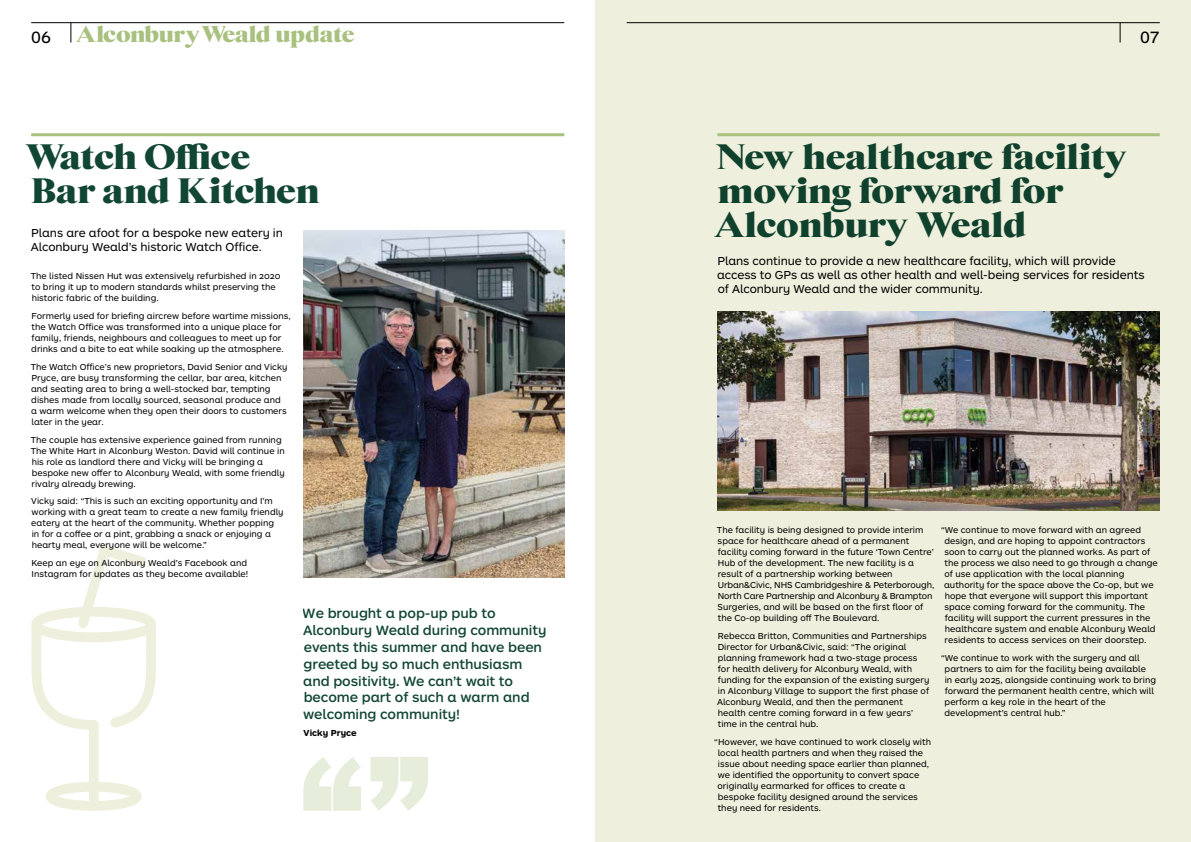
<style>
.page{position:relative;width:1191px;height:842px;background:#fff}
.page>*{position:absolute;margin:0;border:0;box-sizing:border-box;transform-origin:0 0}
.t1{font:900 36px/34px "Starling";color:#114634}
.t2{font:900 23.2px "Starling";letter-spacing:-.005em;color:#a9c17e}
.t3{font:17px "ARS Maquette Pro";color:#000}
.t4{font:500 14px/16.8px "ARS Maquette Pro";letter-spacing:-.005em;color:#114634}
.t5{font:12px/14px "ARS Maquette Pro";letter-spacing:-.005em;color:#000}
.t6{font:9px/11px "ARS Maquette Pro";color:#000}
.t7{font:700 9px "ARS Maquette Pro";color:#000}
.s1{font-family:"ARS Maquette Pro";font-weight:400;font-size:17px;color:#000}
</style>
<div class="page">
<svg style="left:46px;top:782px;width:96px;height:29px"></svg>
<div style="left:89px;top:720px;width:10px;height:85px;background:#efefdd;border-radius:5px"></div>
<svg style="left:31px;top:545px;width:125px;height:185px"></svg>
<div style="left:595px;top:0;width:596px;height:842px;background:#efefdd"></div>
<svg style="left:71px;top:24px;width:1px;height:19px"></svg>
<svg style="left:1120px;top:24px;width:1px;height:19px"></svg>
<hr style="left:31px;top:23px;width:533px;height:1px;background:#000">
<hr style="left:626px;top:23px;width:533px;height:1px;background:#000">
<hr style="left:31px;top:133px;width:533px;height:3px;background:#a9c17e">
<svg style="left:303px;top:757px;width:125px;height:54px"></svg>
<hr style="left:717px;top:133px;width:442px;height:3px;background:#a9c17e">
<img style="left:717px;top:312px;width:442px;height:198px">
<img style="left:303px;top:231px;width:261px;height:346px">
<h2 class="t2" style="left:31px;top:20px;width:325px"><span class="s1">06</span> Alconbury Weald update</h2>
<h3 class="t3" style="left:1140px;top:26px;width:21px">07</h3>
<h1 class="t1" style="left:26px;top:140px;width:295px">Watch Office<br>Bar and Kitchen</h1>
<h3 class="t5" style="left:31px;top:225px;width:254px">Plans are afoot for a bespoke new eatery in<br>Alconbury Weald’s historic Watch Office.</h3>
<p class="t6" style="left:31px;top:270px;width:251px">The listed Nissen Hut was extensively refurbished in 2020 to bring it up to modern standards whilst preserving the historic fabric of the building.</p>
<p class="t6" style="left:31px;top:310px;width:261px">Formerly used for briefing aircrew before wartime missions, the Watch Office was transformed into a unique place for family, friends, neighbours and colleagues to meet up for drinks and a bite to eat while soaking up the atmosphere.</p>
<p class="t6" style="left:31px;top:361px;width:258px">The Watch Office’s new proprietors, David Senior and Vicky Pryce, are busy transforming the cellar, bar area, kitchen and seating area to bring a well-stocked bar, tempting dishes made from locally sourced, seasonal produce and a warm welcome when they open their doors to customers later in the year.</p>
<p class="t6" style="left:31px;top:433px;width:255px">The couple has extensive experience gained from running The White Hart in Alconbury Weston. David will continue in his role as landlord there and Vicky will be bringing a bespoke new offer to Alconbury Weald, with some friendly rivalry already brewing.</p>
<p class="t6" style="left:31px;top:495px;width:254px">Vicky said: “This is such an exciting opportunity and I’m working with a great team to create a new family friendly eatery at the heart of the community. Whether popping in for a coffee or a pint, grabbing a snack or enjoying a hearty meal, everyone will be welcome.”</p>
<p class="t6" style="left:32px;top:557px;width:218px">Keep an eye on Alconbury Weald’s Facebook and<br>Instagram for updates as they become available!</p>
<h3 class="t4" style="left:303px;top:604px;width:245px">We brought a pop-up pub to<br>Alconbury Weald during community events this summer and have been greeted by so much enthusiasm and positivity. We can’t wait to become part of such a warm and welcoming community!</h3>
<p class="t7" style="left:304px;top:727px;width:55px">Vicky Pryce</p>
<h1 class="t1" style="left:714px;top:140px;width:414px">New healthcare facility moving forward for<br>Alconbury Weald</h1>
<h3 class="t5" style="left:717px;top:253px;width:429px">Plans continue to provide a new healthcare facility, which will provide access to GPs as well as other health and well-being services for residents of Alconbury Weald and the wider community.</h3>
<p class="t6" style="left:944px;top:524px;width:215px;text-indent:-3px">“We continue to move forward with an agreed design, and are hoping to appoint contractors soon to carry out the planned works. As part of the process we also need to go through a change of use application with the local planning authority for the space above the Co-op, but we hope that everyone will support this important space coming forward for the community. The facility will support the current pressures in the healthcare system and enable Alconbury Weald residents to access services on their doorstep.</p>
<p class="t6" style="left:944px;top:652px;width:213px;text-indent:-3px">“We continue to work with the surgery and all partners to aim for the facility being available<br>in early 2025, alongside continuing work to bring forward the permanent health centre, which will perform a key role in the heart of the development’s central hub.”</p>
<p class="t6" style="left:717px;top:524px;width:219px">The facility is being designed to provide interim space for healthcare ahead of a permanent facility coming forward in the future ‘Town Centre’ Hub of the development. The new facility is a result of a partnership working between Urban&amp;Civic, NHS Cambridgeshire &amp; Peterborough, North Care Partnership and Alconbury &amp; Brampton Surgeries, and will be based on the first floor of the Co-op building off The Boulevard.</p>
<p class="t6" style="left:717px;top:630px;width:214px">Rebecca Britton, Communities and Partnerships Director for Urban&amp;Civic, said: “The original planning framework had a two-stage process for health delivery for Alconbury Weald, with funding for the expansion of the existing surgery in Alconbury Village to support the first phase of Alconbury Weald, and then the permanent health centre coming forward in a few years’ time in the central hub.</p>
<p class="t6" style="left:717px;top:736px;width:215px;text-indent:-3px">“However, we have continued to work closely with local health partners and when they raised the issue about needing space earlier than planned, we identified the opportunity to convert space originally earmarked for offices to create a bespoke facility designed around the services they need for residents.</p>
</div>
